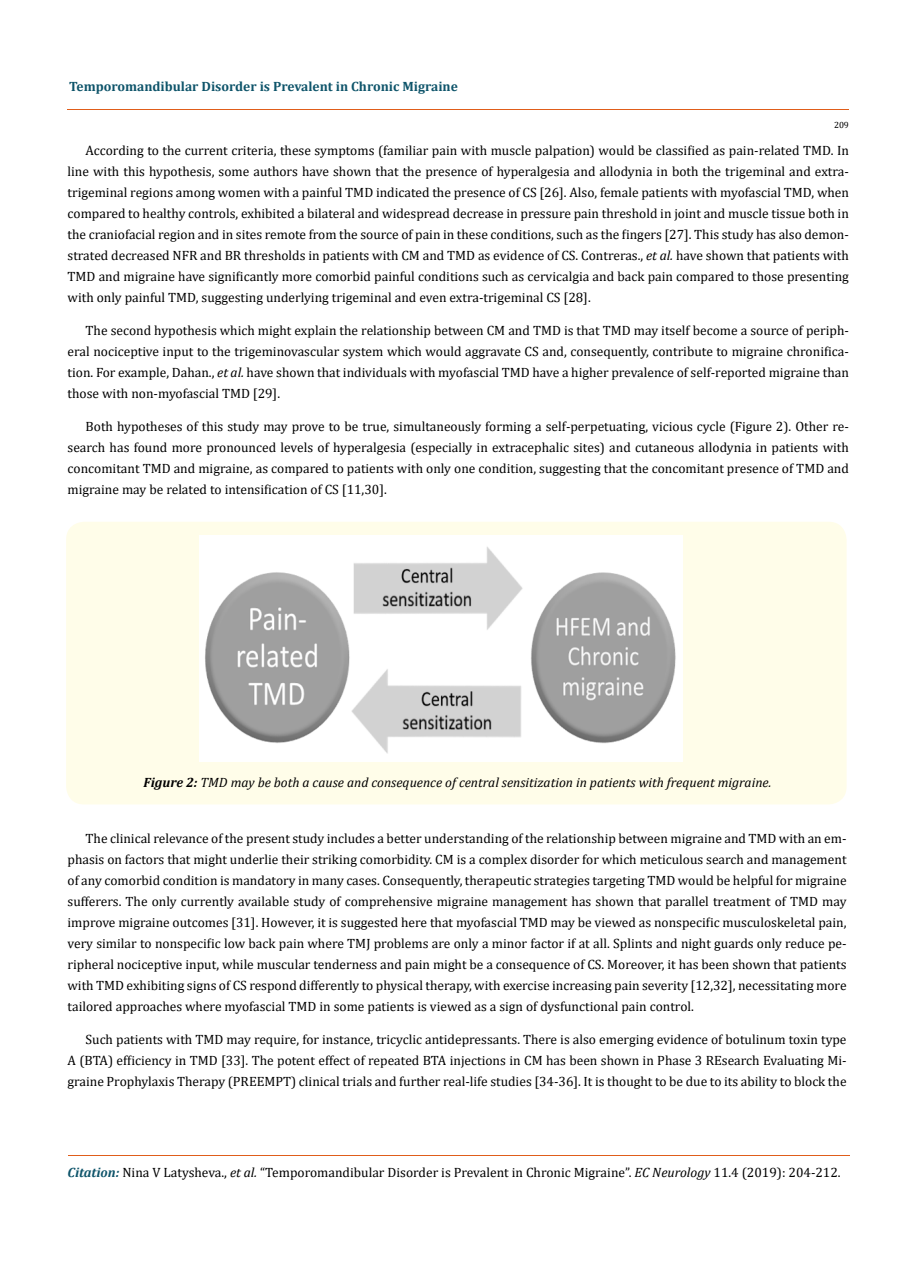
<style>
.page{position:relative;width:917px;height:1262px;background:#fff}
.page>*{position:absolute;margin:0;border:0;box-sizing:border-box;transform-origin:0 0}
.t1{font:13.5px/21px "Cambria";color:#000;text-align:justify}
.t2{font:italic 13.5px "Cambria";color:#000}
.t3{font:700 13.5px "Cambria";color:#0e546a}
.t4{font:9px "Cambria";color:#000}
.s1{font-style:italic}
.s2{font-weight:700}
.s3{font-weight:700;font-style:italic;color:#0e546a}
</style>
<div class="page">
<hr style="left:68px;top:109px;width:781px;height:1px;background:#e05d1a">
<hr style="left:68px;top:1155px;width:781px;height:1px;background:#e05d1a">
<div style="left:66px;top:522px;width:780px;height:282px;background:#fffde9;border-radius:18px"></div>
<img style="left:200px;top:535px;width:482px;height:226px">
<p class="t3" style="left:69px;top:77px;width:390px">Temporomandibular Disorder is Prevalent in Chronic Migraine</p>
<p class="t4" style="left:834px;top:120px;width:16px">209</p>
<p class="t1" style="left:68px;top:140px;width:782px;text-indent:18px">According to the current criteria, these symptoms (familiar pain with muscle palpation) would be classified as pain-related TMD. In line with this hypothesis, some authors have shown that the presence of hyperalgesia and allodynia in both the trigeminal and extra&shy;trigeminal regions among women with a painful TMD indicated the presence of CS [26]. Also, female patients with myofascial TMD, when compared to healthy controls, exhibited a bilateral and widespread decrease in pressure pain threshold in joint and muscle tissue both in the craniofacial region and in sites remote from the source of pain in these conditions, such as the fingers [27]. This study has also demon&shy;strated decreased NFR and BR thresholds in patients with CM and TMD as evidence of CS. Contreras., <span class="s1">et al.</span> have shown that patients with TMD and migraine have significantly more comorbid painful conditions such as cervicalgia and back pain compared to those presenting with only painful TMD, suggesting underlying trigeminal and even extra-trigeminal CS [28].</p>
<p class="t1" style="left:68px;top:320px;width:782px;text-indent:18px">The second hypothesis which might explain the relationship between CM and TMD is that TMD may itself become a source of periph&shy;eral nociceptive input to the trigeminovascular system which would aggravate CS and, consequently, contribute to migraine chronifica&shy;tion. For example, Dahan., <span class="s1">et al.</span> have shown that individuals with myofascial TMD have a higher prevalence of self-reported migraine than those with non-myofascial TMD [29].</p>
<p class="t1" style="left:68px;top:416px;width:782px;text-indent:18px">Both hypotheses of this study may prove to be true, simultaneously forming a self-perpetuating, vicious cycle (Figure 2). Other re&shy;search has found more pronounced levels of hyperalgesia (especially in extracephalic sites) and cutaneous allodynia in patients with concomitant TMD and migraine, as compared to patients with only one condition, suggesting that the concomitant presence of TMD and migraine may be related to intensification of CS [11,30].</p>
<p class="t2" style="left:144px;top:772px;width:629px"><span class="s2">Figure 2:</span> TMD may be both a cause and consequence of central sensitization in patients with frequent migraine.</p>
<p class="t1" style="left:68px;top:828px;width:780px;text-indent:18px">The clinical relevance of the present study includes a better understanding of the relationship between migraine and TMD with an em&shy;phasis on factors that might underlie their striking comorbidity. CM is a complex disorder for which meticulous search and management of any comorbid condition is mandatory in many cases. Consequently, therapeutic strategies targeting TMD would be helpful for migraine sufferers. The only currently available study of comprehensive migraine management has shown that parallel treatment of TMD may improve migraine outcomes [31]. However, it is suggested here that myofascial TMD may be viewed as nonspecific musculoskeletal pain, very similar to nonspecific low back pain where TMJ problems are only a minor factor if at all. Splints and night guards only reduce pe&shy;ripheral nociceptive input, while muscular tenderness and pain might be a consequence of CS. Moreover, it has been shown that patients with TMD exhibiting signs of CS respond differently to physical therapy, with exercise increasing pain severity [12,32], necessitating more tailored approaches where myofascial TMD in some patients is viewed as a sign of dysfunctional pain control.</p>
<p class="t1" style="left:68px;top:1029px;width:780px;text-indent:18px">Such patients with TMD may require, for instance, tricyclic antidepressants. There is also emerging evidence of botulinum toxin type A (BTA) efficiency in TMD [33]. The potent effect of repeated BTA injections in CM has been shown in Phase 3 REsearch Evaluating Mi&shy;graine Prophylaxis Therapy (PREEMPT) clinical trials and further real-life studies [34-36]. It is thought to be due to its ability to block the</p>
<p class="t1" style="left:68px;top:1162px;width:774px"><span class="s3">Citation:</span> Nina V Latysheva., <span class="s1">et al.</span> “Temporomandibular Disorder is Prevalent in Chronic Migraine”. <span class="s1">EC Neurology</span> 11.4 (2019): 204-212.</p>
</div>
